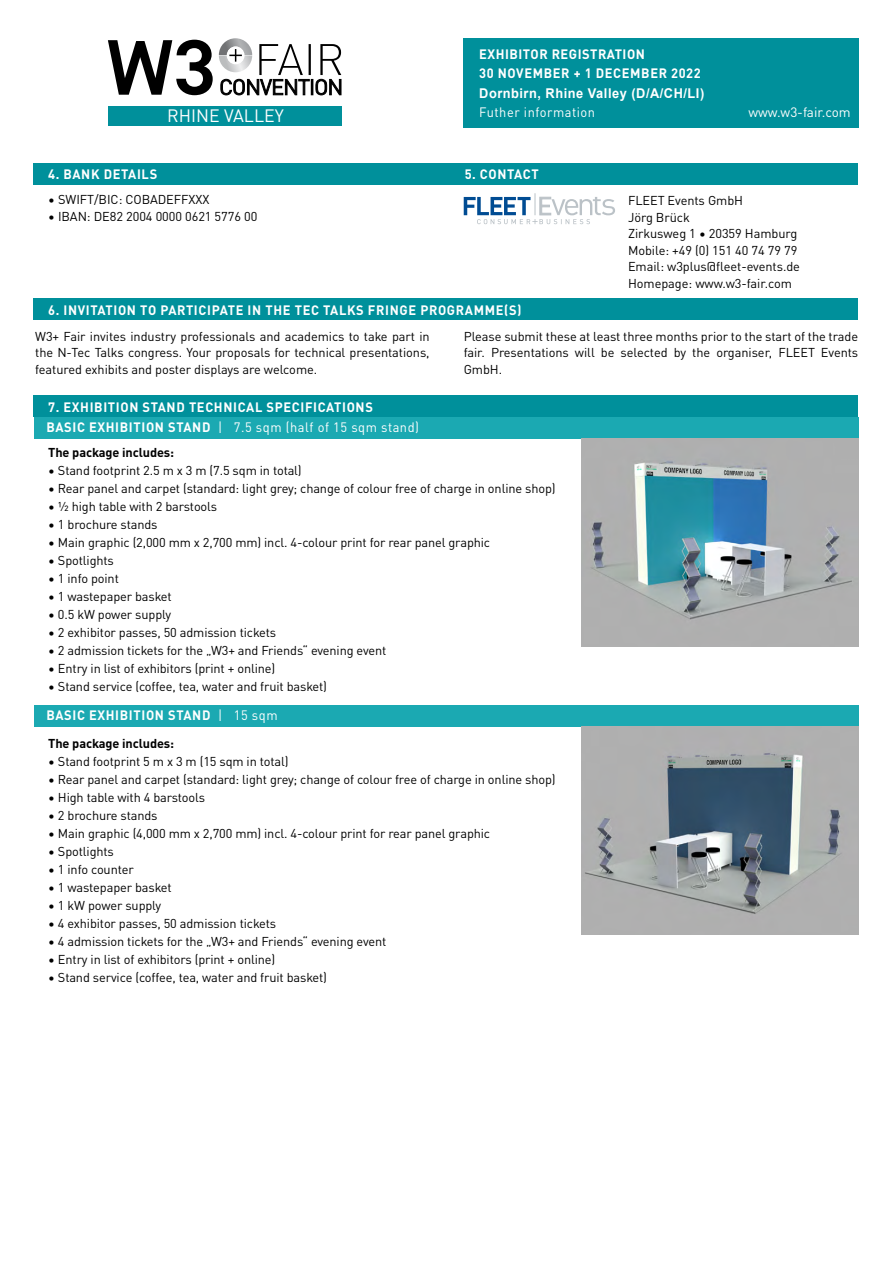
<style>
.page{position:relative;width:893px;height:1263px;background:#fff}
.page>*{position:absolute;margin:0;border:0;box-sizing:border-box;transform-origin:0 0}
.t1{font:17.7px "DINOT";color:#fff}
.t2{font:700 13.5px/19.5px "DINOT";letter-spacing:.05em;color:#fff;scale:.95 1}
.t3{font:13.5px "DINOT";letter-spacing:.04em;color:#fff;scale:.95 1}
.t4{font:700 13.5px "Arial";letter-spacing:.04em;color:#fff;scale:.95 1}
.t5{font:13.5px "DINOT";letter-spacing:-.005em;color:#fff}
.t6{font:12.75px/16.5px "DINOT";letter-spacing:-.01em;color:#000;text-align:justify}
.t7{font:700 12.75px "DINOT";letter-spacing:-.01em;color:#000}
.s1{font-weight:700}
.s2{font-weight:400}
</style>
<div class="page">
<div style="left:34px;top:705px;width:825px;height:21px;background:#1ba9b2"></div>
<div style="left:34px;top:417px;width:825px;height:21px;background:#1ba9b2"></div>
<img style="left:582px;top:726px;width:277px;height:208px">
<div style="left:33px;top:299px;width:825px;height:21px;background:#00909b"></div>
<div style="left:33px;top:396px;width:825px;height:21px;background:#00909b"></div>
<div style="left:33px;top:163px;width:825px;height:21px;background:#00909b"></div>
<svg style="left:464px;top:193px;width:151px;height:31px"></svg>
<img style="left:582px;top:438px;width:277px;height:208px">
<div style="left:463px;top:38px;width:396px;height:90px;background:#00909b"></div>
<svg style="left:108px;top:40px;width:105px;height:55px"></svg>
<div style="left:108px;top:106px;width:234px;height:20px;background:#00909b"></div>
<svg style="left:219px;top:38px;width:122px;height:57px"></svg>
<p class="t2" style="left:479px;top:43px;width:235px">EXHIBITOR REGISTRATION<br>30 NOVEMBER + 1 DECEMBER 2022</p>
<p class="t4" style="left:479px;top:84px;width:238px">Dornbirn, Rhine Valley (D/A/CH/LI)</p>
<h1 class="t1" style="left:167px;top:102px;width:118px">RHINE VALLEY</h1>
<p class="t3" style="left:479px;top:102px;width:123px">Futher information</p>
<p class="t5" style="left:748px;top:102px;width:104px">www.w3-fair.com</p>
<p class="t3" style="left:479px;top:110px;width:179px">WEITERE INFORMATIONEN</p>
<p class="t2" style="left:48px;top:163px;width:116px">4. BANK DETAILS</p>
<p class="t2" style="left:465px;top:163px;width:79px">5. CONTACT</p>
<p class="t6" style="left:48px;top:190px;width:163px">• SWIFT/BIC: COBADEFFXXX</p>
<p class="t6" style="left:48px;top:207px;width:211px">• IBAN: DE82 2004 0000 0621 5776 00</p>
<p class="t2" style="left:48px;top:299px;width:500px">6. INVITATION TO PARTICIPATE IN THE TEC TALKS FRINGE PROGRAMME(S)</p>
<p class="t6" style="left:628px;top:191px;width:173px;text-align:left">FLEET Events GmbH<br>Jörg Brück<br>Zirkusweg 1 • 20359 Hamburg<br>Mobile: +49 (0) 151 40 74 79 79<br>Email: w3plus@fleet-events.de<br>Homepage: www.w3-fair.com</p>
<p class="t6" style="left:35px;top:327px;width:396px">W3+ Fair invites industry professionals and academics to take part in the N-Tec Talks congress. Your proposals for technical presentations, featured exhibits and poster displays are welcome.</p>
<p class="t6" style="left:464px;top:327px;width:396px">Please submit these at least three months prior to the start of the trade fair. Presentations will be selected by the organiser, FLEET Events GmbH.</p>
<p class="t2" style="left:48px;top:396px;width:343px">7. EXHIBITION STAND TECHNICAL SPECIFICATIONS</p>
<p class="t3" style="left:46px;top:417px;width:394px"><span class="s1">BASIC EXHIBITION STAND</span> | 7.5 sqm (half of 15 sqm stand)</p>
<p class="t7" style="left:48px;top:442px;width:127px">The package includes:</p>
<p class="t6" style="left:48px;top:461px;width:255px">• Stand footprint 2.5 m x 3 m (7.5 sqm in total)</p>
<p class="t6" style="left:48px;top:479px;width:509px">• Rear panel and carpet (standard: light grey; change of colour free of charge in online shop)</p>
<p class="t6" style="left:48px;top:497px;width:170px">• ½ high table with 2 barstools</p>
<p class="t6" style="left:48px;top:515px;width:111px">• 1 brochure stands</p>
<p class="t6" style="left:48px;top:533px;width:443px">• Main graphic (2,000 mm x 2,700 mm) incl. 4-colour print for rear panel graphic</p>
<p class="t6" style="left:48px;top:551px;width:67px">• Spotlights</p>
<p class="t6" style="left:48px;top:569px;width:72px">• 1 info point</p>
<p class="t6" style="left:48px;top:587px;width:125px">• 1 wastepaper basket</p>
<p class="t6" style="left:48px;top:605px;width:124px">• 0.5 kW power supply</p>
<p class="t6" style="left:48px;top:623px;width:229px">• 2 exhibitor passes, 50 admission tickets</p>
<p class="t6" style="left:48px;top:641px;width:340px">• 2 admission tickets for the „W3+ and Friends“ evening event</p>
<p class="t6" style="left:48px;top:659px;width:228px">• Entry in list of exhibitors (print + online)</p>
<p class="t6" style="left:48px;top:677px;width:280px">• Stand service (coffee, tea, water and fruit basket)</p>
<p class="t2" style="left:46px;top:704px;width:245px">BASIC EXHIBITION STAND <span class="s2">| 15 sqm</span></p>
<p class="t7" style="left:48px;top:734px;width:127px">The package includes:</p>
<p class="t6" style="left:48px;top:752px;width:242px">• Stand footprint 5 m x 3 m (15 sqm in total)</p>
<p class="t6" style="left:48px;top:770px;width:509px">• Rear panel and carpet (standard: light grey; change of colour free of charge in online shop)</p>
<p class="t6" style="left:48px;top:788px;width:158px">• High table with 4 barstools</p>
<p class="t6" style="left:48px;top:806px;width:111px">• 2 brochure stands</p>
<p class="t6" style="left:48px;top:824px;width:443px">• Main graphic (4,000 mm x 2,700 mm) incl. 4-colour print for rear panel graphic</p>
<p class="t6" style="left:48px;top:842px;width:67px">• Spotlights</p>
<p class="t6" style="left:48px;top:860px;width:87px">• 1 info counter</p>
<p class="t6" style="left:48px;top:878px;width:125px">• 1 wastepaper basket</p>
<p class="t6" style="left:48px;top:896px;width:115px">• 1 kW power supply</p>
<p class="t6" style="left:48px;top:914px;width:229px">• 4 exhibitor passes, 50 admission tickets</p>
<p class="t6" style="left:48px;top:932px;width:340px">• 4 admission tickets for the „W3+ and Friends“ evening event</p>
<p class="t6" style="left:48px;top:950px;width:228px">• Entry in list of exhibitors (print + online)</p>
<p class="t6" style="left:48px;top:968px;width:280px">• Stand service (coffee, tea, water and fruit basket)</p>
</div>
